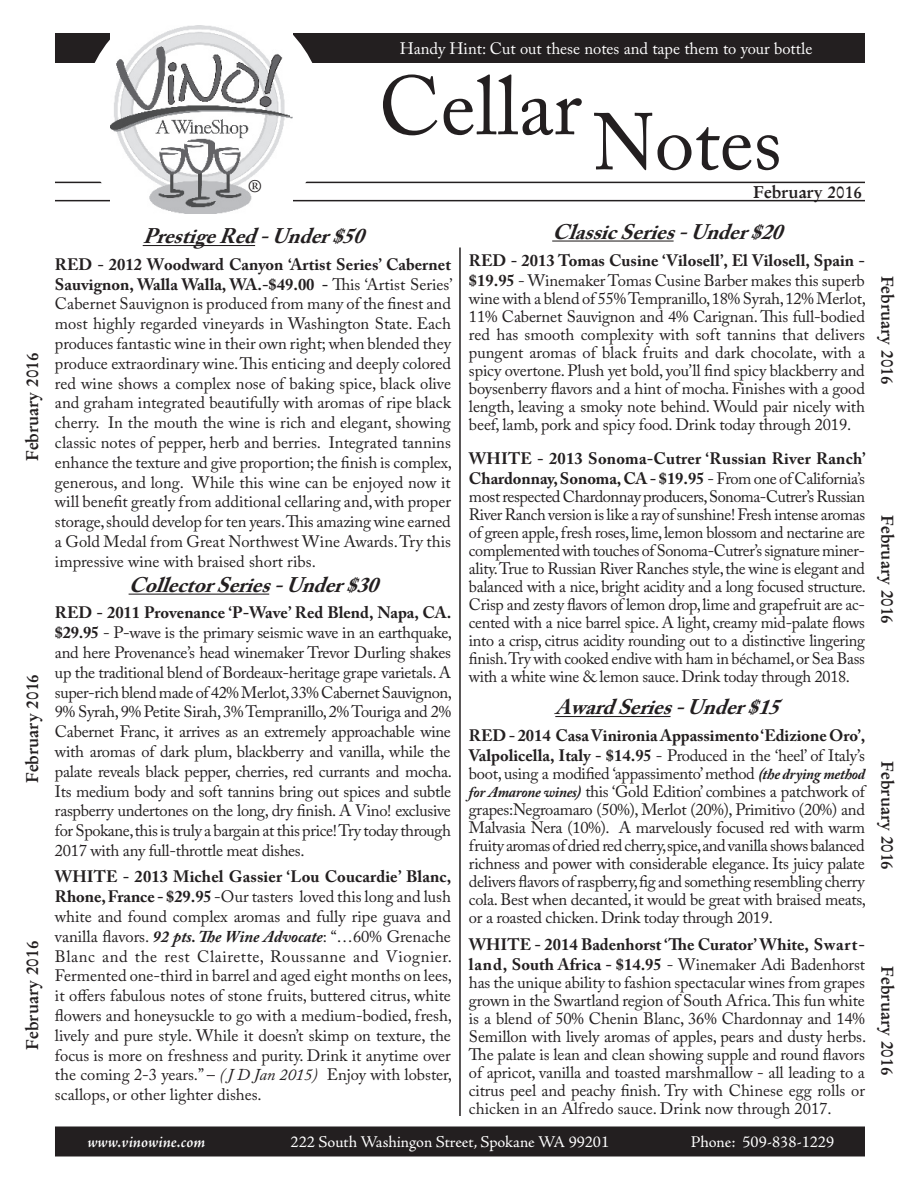
<style>
.page{position:relative;width:918px;height:1188px;background:#fff}
.page>*{position:absolute;margin:0;border:0;box-sizing:border-box;transform-origin:0 0}
.t1{font:82.5px "Adobe Caslon Pro";color:#231f20}
.t2{font:italic 700 21px "Adobe Caslon Pro";color:#231f20}
.t3{font:18px "Times";color:#231f20}
.t4{font:700 17.25px "Garamond";color:#231f20}
.t5{font:16.5px/19.8px "Adobe Caslon Pro";letter-spacing:-.01em;color:#231f20;text-align:justify}
.t6{font:700 16.5px/19.8px "Adobe Caslon Pro";color:#231f20}
.t7{font:16.5px "Adobe Jenson Pro";color:#fff}
.t8{font:16.5px "Adobe Caslon Pro";color:#fff}
.t9{font:italic 600 16.5px "Adobe Jenson Pro";color:#fff}
.s1{font-weight:400}
.s2{font-weight:700;font-style:italic;font-size:15px}
.s3{font-weight:700}
.s4{font-weight:700;font-style:italic}
.s5{font-style:italic}
</style>
<div class="page">
<div style="left:55px;top:33px;width:810px;height:30px;background:#231f20"></div>
<hr style="left:55px;top:200px;width:810px;height:1px;background:#231f20">
<hr style="left:55px;top:182px;width:810px;height:1px;background:#231f20">
<svg style="left:82px;top:33px;width:243px;height:169px"></svg>
<div style="left:55px;top:1126px;width:810px;height:30px;background:#231f20"></div>
<hr style="left:552px;top:241px;width:122px;height:1px;background:#231f20">
<hr style="left:555px;top:716px;width:116px;height:1px;background:#231f20">
<hr style="left:459px;top:247px;width:2px;height:869px;background:#231f20">
<hr style="left:143px;top:245px;width:112px;height:1px;background:#231f20">
<hr style="left:129px;top:594px;width:140px;height:1px;background:#231f20">
<img style="left:110px;top:25px;width:182px;height:189px">
<p class="t4" style="left:21px;top:461px;width:110px;rotate:-90deg">February 2016</p>
<p class="t4" style="left:21px;top:783px;width:110px;rotate:-90deg">February 2016</p>
<p class="t4" style="left:21px;top:1050px;width:110px;rotate:-90deg">February 2016</p>
<p class="t8" style="left:400px;top:39px;width:414px">Handy Hint: Cut out these notes and tape them to your bottle</p>
<h1 class="t1" style="left:379px;top:57px;width:404px">Cellar<sub>Notes</sub></h1>
<p class="t4" style="left:753px;top:181px;width:110px">February 2016</p>
<p class="t2" style="left:552px;top:219px;width:244px">ClassicSeries-Under$20</p>
<p class="t6" style="left:469px;top:250px;width:397px">RED - 2013 Tomas Cusine ‘Vilosell’, El Vilosell, Spain - $19.95 <span class="s1">- Winemaker Tomas Cusine Barber makes this superb</span></p>
<p class="t5" style="left:469px;top:289px;width:399px;line-height:18px">wine with a blend of 55% Tempranillo, 18% Syrah, 12% Merlot, 11% Cabernet Sauvignon and 4% Carignan. This full-bodied red has smooth complexity with soft tannins that delivers pungent aromas of black fruits and dark chocolate, with a spicy overtone. Plush yet bold, you’ll find spicy blackberry and boysenberry flavors and a hint of mocha. Finishes with a good length, leaving a smoky note behind. Would pair nicely with beef, lamb, pork and spicy food. Drink today through 2019.</p>
<p class="t6" style="left:469px;top:449px;width:398px">WHITE - 2013 Sonoma-Cutrer ‘Russian River Ranch’<br>Chardonnay, Sonoma, CA - $19.95 <span class="s1">- From one of California’s</span></p>
<p class="t5" style="left:469px;top:487px;width:399px;line-height:18px">most respected Chardonnay producers, Sonoma-Cutrer’s Russian River Ranch version is like a ray of sunshine! Fresh intense aromas of green apple, fresh roses, lime, lemon blossom and nectarine are complemented with touches of Sonoma-Cutrer’s signature miner&shy;ality. True to Russian River Ranches style, the wine is elegant and balanced with a nice, bright acidity and a long focused structure.<br>Crisp and zesty flavors of lemon drop, lime and grapefruit are ac&shy;cented with a nice barrel spice. A light, creamy mid-palate flows into a crisp, citrus acidity rounding out to a distinctive lingering finish.Try with cooked endive with ham in béchamel, or Sea Bass with a white wine &amp; lemon sauce. Drink today through 2018.</p>
<p class="t2" style="left:555px;top:695px;width:238px">AwardSeries-Under$15</p>
<p class="t6" style="left:469px;top:726px;width:398px">RED - 2014 Casa Vinironia Appassimento ‘Edizione Oro’,<br>Valpolicella, Italy - $14.95 <span class="s1">- Produced in the ‘heel’ of Italy’s</span></p>
<p class="t5" style="left:469px;top:765px;width:399px;line-height:18px">boot, using a modified ‘appassimento’ method <span class="s2">(the drying method for Amarone wines)</span> this ‘Gold Edition’ combines a patchwork of grapes:Negroamaro (50%), Merlot (20%), Primitivo (20%) and Malvasia Nera (10%). A marvelously focused red with warm fruity aromas of dried red cherry, spice, and vanilla shows balanced richness and power with considerable elegance. Its juicy palate delivers flavors of raspberry, fig and something resembling cherry cola. Best when decanted, it would be great with braised meats, or a roasted chicken. Drink today through 2019.</p>
<p class="t6" style="left:469px;top:935px;width:398px">WHITE - 2014 Badenhorst ‘The Curator’ White, Swart&shy;land, South Africa - $14.95 <span class="s1">- Winemaker Adi Badenhorst</span></p>
<p class="t5" style="left:469px;top:973px;width:399px;line-height:18px">has the unique ability to fashion spectacular wines from grapes grown in the Swartland region of South Africa. This fun white is a blend of 50% Chenin Blanc, 36% Chardonnay and 14% Semillon with lively aromas of apples, pears and dusty herbs.<br>The palate is lean and clean showing supple and round flavors of apricot, vanilla and toasted marshmallow - all leading to a citrus peel and peachy finish. Try with Chinese egg rolls or chicken in an Alfredo sauce. Drink now through 2017.</p>
<p class="t3" style="left:248px;top:176px;width:15px">®</p>
<p class="t2" style="left:143px;top:224px;width:235px">PrestigeRed-Under$50</p>
<p class="t5" style="left:55px;top:254px;width:399px"><span class="s3">RED - 2012 Woodward Canyon ‘Artist Series’ Cabernet Sauvignon, Walla Walla, WA.-$49.00 -</span> This ‘Artist Series’ Cabernet Sauvignon is produced from many of the finest and most highly regarded vineyards in Washington State. Each produces fantastic wine in their own right; when blended they produce extraordinary wine. This enticing and deeply colored red wine shows a complex nose of baking spice, black olive and graham integrated beautifully with aromas of ripe black cherry. In the mouth the wine is rich and elegant, showing classic notes of pepper, herb and berries. Integrated tannins enhance the texture and give proportion; the finish is complex, generous, and long. While this wine can be enjoyed now it will benefit greatly from additional cellaring and, with proper storage, should develop for ten years. This amazing wine earned a Gold Medal from Great Northwest Wine Awards. Try this impressive wine with braised short ribs.</p>
<p class="t2" style="left:129px;top:573px;width:263px">CollectorSeries-Under$30</p>
<p class="t5" style="left:55px;top:603px;width:399px"><span class="s3">RED - 2011 Provenance ‘P-Wave’ Red Blend, Napa, CA. $29.95</span> - P-wave is the primary seismic wave in an earthquake, and here Provenance’s head winemaker Trevor Durling shakes up the traditional blend of Bordeaux-heritage grape varietals. A super-rich blend made of 42% Merlot, 33% Cabernet Sauvignon, 9% Syrah, 9% Petite Sirah, 3% Tempranillo, 2% Touriga and 2% Cabernet Franc, it arrives as an extremely approachable wine with aromas of dark plum, blackberry and vanilla, while the palate reveals black pepper, cherries, red currants and mocha.<br>Its medium body and soft tannins bring out spices and subtle raspberry undertones on the long, dry finish. A Vino! exclusive for Spokane, this is truly a bargain at this price! Try today through 2017 with any full-throttle meat dishes.</p>
<p class="t5" style="left:55px;top:867px;width:399px"><span class="s3">WHITE - 2013 Michel Gassier ‘Lou Coucardie’ Blanc, Rhone, France - $29.95</span> -Our tasters loved this long and lush white and found complex aromas and fully ripe guava and vanilla flavors. <span class="s4">92 pts. The Wine Advocate</span>: “…60% Grenache Blanc and the rest Clairette, Roussanne and Viognier.<br>Fermented one-third in barrel and aged eight months on lees, it offers fabulous notes of stone fruits, buttered citrus, white flowers and honeysuckle to go with a medium-bodied, fresh, lively and pure style. While it doesn’t skimp on texture, the focus is more on freshness and purity. Drink it anytime over the coming 2-3 years.” – <span class="s5">( J D Jan 2015)</span> Enjoy with lobster, scallops, or other lighter dishes.</p>
<p class="t9" style="left:87px;top:1132px;width:120px">www.vinowine.com</p>
<p class="t7" style="left:291px;top:1132px;width:320px">222 South Washingon Street, Spokane WA 99201</p>
<p class="t7" style="left:691px;top:1132px;width:145px">Phone: 509-838-1229</p>
<p class="t4" style="left:898px;top:276px;width:110px;rotate:90deg">February 2016</p>
<p class="t4" style="left:898px;top:515px;width:110px;rotate:90deg">February 2016</p>
<p class="t4" style="left:898px;top:761px;width:110px;rotate:90deg">February 2016</p>
<p class="t4" style="left:898px;top:966px;width:110px;rotate:90deg">February 2016</p>
</div>
